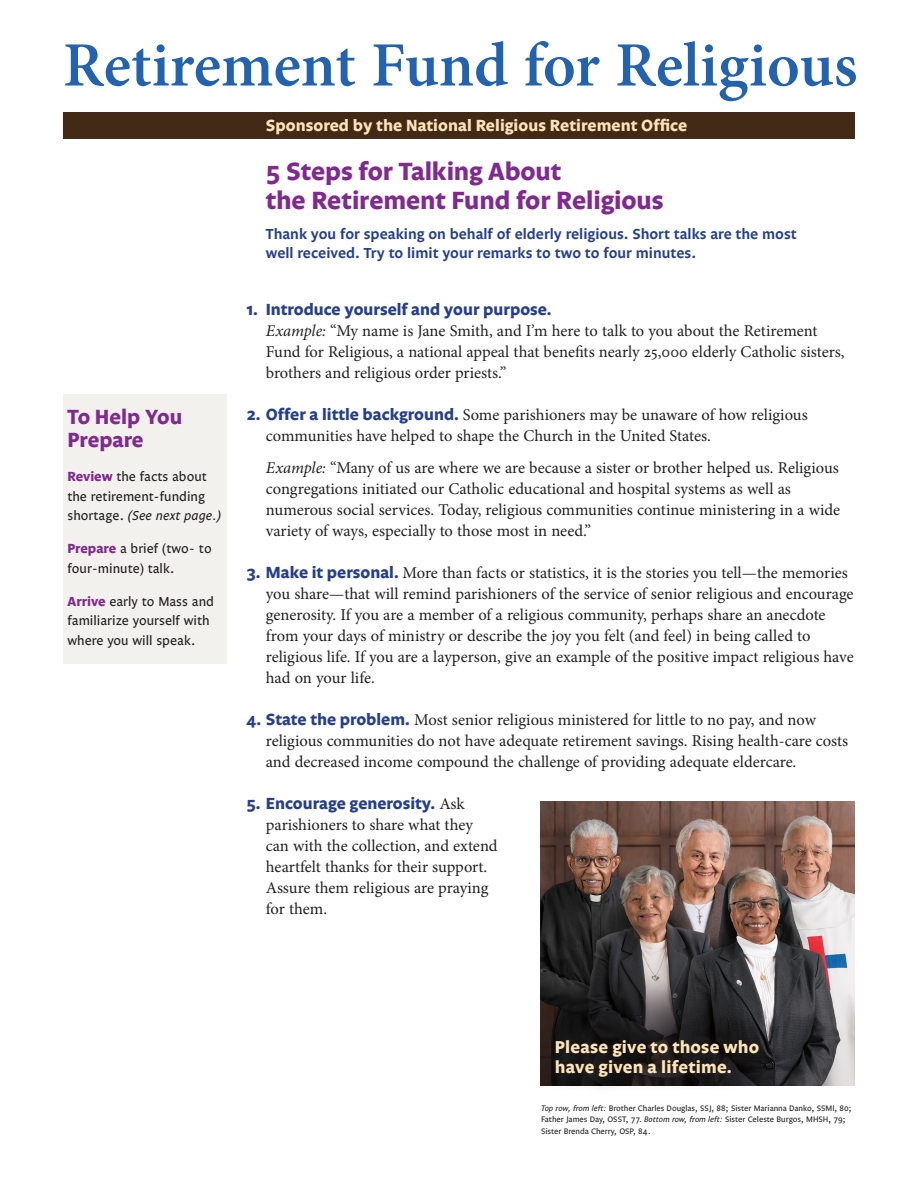
<style>
.page{position:relative;width:918px;height:1188px;background:#fff}
.page>*{position:absolute;margin:0;border:0;box-sizing:border-box;transform-origin:0 0}
.rfr_name_english{font:600 63.15px "Minion Pro";color:#2362af}
._23SG_Head_1{font:700 25.5px/28.5px "Legato Pro";letter-spacing:-.005em;color:#802990}
._23SG_Sidebar_Head{font:700 21px/22.5px "Legato Pro";color:#802990}
._2018_BI_Please_Give{font:700 17.55px/20px "Legato Pro";letter-spacing:.015em;color:#fee4b8}
._23SG_Text_1__large_space_after{font:16.5px/21px "Minion Pro";letter-spacing:-.005em;color:#231f20}
._23SG_Text_1__small_spaace_after{font:16.5px/21px "Minion Pro";letter-spacing:-.005em;color:#231f20}
.t1{font:700 16.5px "Legato Pro";letter-spacing:.005em;color:#fee4b8}
._23SG_Intro_text{font:600 15px/19.5px "Legato Pro";color:#253f8e}
._23SG_Sidebar_text{font:13.5px/19.5px "Legato Pro";color:#231f20}
._2023_BI_photo_ID_w_space{font:8.25px/11.2px "Legato Pro";letter-spacing:-.005em;color:#231f20}
.s1{font-weight:700;color:#802990}
.s2{font-style:italic}
.s3{font-family:"Legato Pro";font-weight:700;color:#253f8e}
</style>
<div class="page">
<div style="left:63px;top:112px;width:792px;height:28px;background:#432a16"></div>
<div style="left:63px;top:394px;width:164px;height:270px;background:#f3f1ed"></div>
<img style="left:541px;top:801px;width:314px;height:285px">
<svg style="left:540px;top:1024px;width:235px;height:63px;fill:#191819"></svg>
<p class="rfr_name_english" style="left:63px;top:22px;width:796px">Retirement Fund for Religious</p>
<p class="t1" style="left:266px;top:116px;width:423px">Sponsored by the National Religious Retirement Office</p>
<p class="_23SG_Sidebar_Head" style="left:68px;top:406px;width:116px">To Help You<br>Prepare</p>
<p class="_23SG_Sidebar_text" style="left:68px;top:467px;width:155px"><span class="s1">Review</span> the facts about the retirement-funding shortage. <span class="s2">(See next page.)</span></p>
<p class="_23SG_Sidebar_text" style="left:68px;top:539px;width:146px"><span class="s1">Prepare</span> a brief (two- to four-minute) talk.</p>
<p class="_23SG_Sidebar_text" style="left:68px;top:592px;width:148px"><span class="s1">Arrive</span> early to Mass and familiarize yourself with where you will speak.</p>
<p class="_23SG_Head_1" style="left:266px;top:158px;width:399px">5 Steps for Talking About<br>the Retirement Fund for Religious</p>
<p class="_23SG_Intro_text" style="left:266px;top:224px;width:532px">Thank you for speaking on behalf of elderly religious. Short talks are the most well received. Try to limit your remarks to two to four minutes.</p>
<p class="_23SG_Text_1__large_space_after" style="left:266px;top:299px;width:580px;text-indent:-20px"><span class="s3">1. Introduce yourself and your purpose.<br></span><span class="s2">Example:</span> “My name is Jane Smith, and I’m here to talk to you about the Retirement Fund for Religious, a national appeal that benefits nearly 25,000 elderly Catholic sisters, brothers and religious order priests.”</p>
<p class="_23SG_Text_1__small_spaace_after" style="left:266px;top:404px;width:543px;text-indent:-20px"><span class="s3">2. Offer a little background.</span> Some parishioners may be unaware of how religious communities have helped to shape the Church in the United States.</p>
<p class="_23SG_Text_1__large_space_after" style="left:266px;top:457px;width:576px"><span class="s2">Example:</span> “Many of us are where we are because a sister or brother helped us. Religious congregations initiated our Catholic educational and hospital systems as well as numerous social services. Today, religious communities continue ministering in a wide variety of ways, especially to those most in need.”</p>
<p class="_23SG_Text_1__large_space_after" style="left:266px;top:562px;width:589px;text-indent:-20px"><span class="s3">3. Make it personal.</span> More than facts or statistics, it is the stories you tell—the memories you share—that will remind parishioners of the service of senior religious and encourage generosity. If you are a member of a religious community, perhaps share an anecdote from your days of ministry or describe the joy you felt (and feel) in being called to religious life. If you are a layperson, give an example of the positive impact religious have had on your life.</p>
<p class="_23SG_Text_1__large_space_after" style="left:266px;top:709px;width:584px;text-indent:-20px"><span class="s3">4. State the problem.</span> Most senior religious ministered for little to no pay, and now religious communities do not have adequate retirement savings. Rising health-care costs and decreased income compound the challenge of providing adequate eldercare.</p>
<p class="_23SG_Text_1__large_space_after" style="left:266px;top:793px;width:233px;text-indent:-20px"><span class="s3">5. Encourage generosity.</span> Ask parishioners to share what they can with the collection, and extend heartfelt thanks for their support.<br>Assure them religious are praying for them.</p>
<p class="_2018_BI_Please_Give" style="left:555px;top:1038px;width:206px">Please give to those who have given a lifetime.</p>
<p class="_2023_BI_photo_ID_w_space" style="left:541px;top:1103px;width:312px"><span class="s2">Top row, from left:</span> Brother Charles Douglas, SSJ, 88; Sister Marianna Danko, SSMI, 80;<br>Father James Day, OSST, 77. <span class="s2">Bottom row, from left:</span> Sister Celeste Burgos, MHSH, 79;<br>Sister Brenda Cherry, OSP, 84.</p>
</div>
